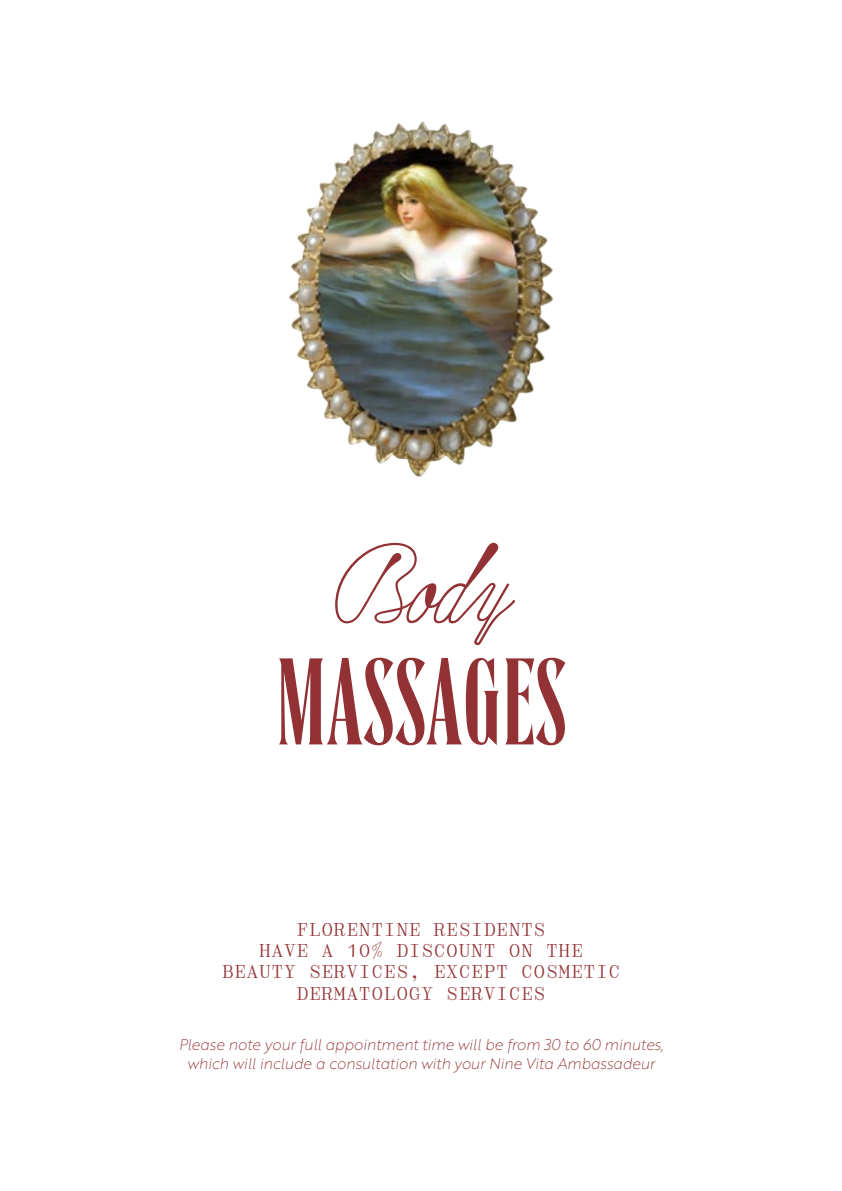
<style>
.page{position:relative;width:842px;height:1191px;background:#fff}
.page>*{position:absolute;margin:0;border:0;box-sizing:border-box;transform-origin:0 0}
.t1{font:114.6px "Dilemma Serif Medium CD";color:#923235}
.t2{font:78px "Louise";color:#923235}
.t3{font:17.8px/21.4px "Director";color:#923235;text-align:center}
.t4{font:italic 100 15.2px/18.2px "Brother 1816";letter-spacing:-.015em;color:#923235;text-align:center}
</style>
<div class="page">
<img style="left:289px;top:121px;width:265px;height:356px">
<h2 class="t2" style="left:327px;top:550px;width:181px">Body</h2>
<h1 class="t1" style="left:275px;top:635px;width:293px">MASSAGES</h1>
<p class="t3" style="left:221px;top:918px;width:401px">FLORENTINE RESIDENTS<br>HAVE A 10% DISCOUNT ON THE<br>BEAUTY SERVICES, EXCEPT COSMETIC<br>DERMATOLOGY SERVICES</p>
<p class="t4" style="left:179px;top:1035px;width:486px">Please note your full appointment time will be from 30 to 60 minutes, which will include a consultation with your Nine Vita Ambassadeur</p>
</div>
